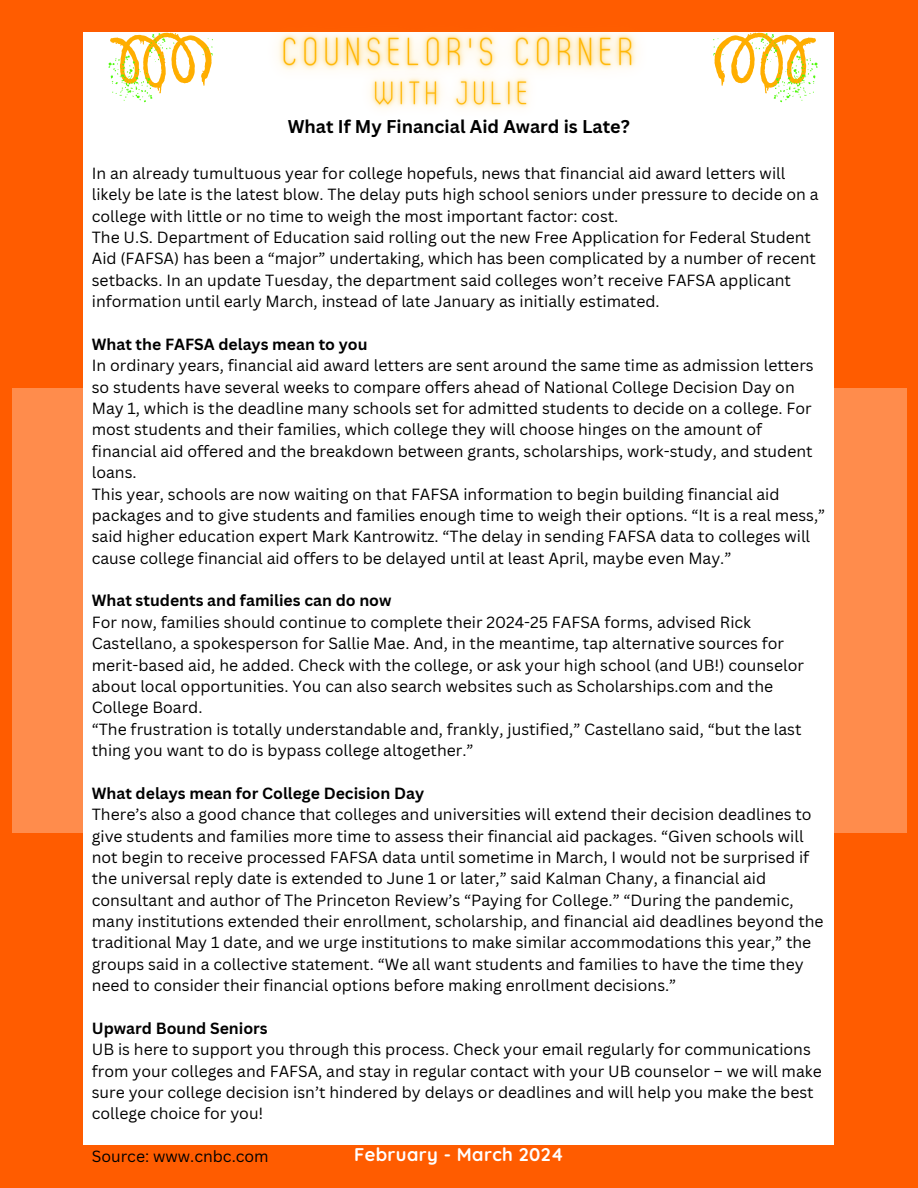
<style>
.page{position:relative;width:918px;height:1188px;background:#ff5c00}
.page>*{position:absolute;margin:0;border:0;box-sizing:border-box;transform-origin:0 0}
.t1{font:700 18.3px "Quicksand";letter-spacing:.02em;color:#fff}
.t2{font:700 18px "Canva Sans";color:#000}
.t3{font:15.75px/21.3px "Canva Sans";color:#000}
.t4{font:700 15.75px "Canva Sans";color:#000}
</style>
<div class="page">
<div style="left:12px;top:389px;width:894px;height:444px;background:#ff8c4c"></div>
<div style="left:84px;top:33px;width:750px;height:1112px;background:#fff"></div>
<img style="left:252px;top:32px;width:421px;height:39px">
<svg style="left:108px;top:33px;width:105px;height:69px"></svg>
<svg style="left:713px;top:33px;width:105px;height:69px"></svg>
<img style="left:348px;top:55px;width:212px;height:54px">
<p class="t2" style="left:288px;top:114px;width:344px">What If My Financial Aid Award is Late?</p>
<p class="t3" style="left:92px;top:162px;width:728px">In an already tumultuous year for college hopefuls, news that financial aid award letters will likely be late is the latest blow. The delay puts high school seniors under pressure to decide on a college with little or no time to weigh the most important factor: cost.</p>
<h3 class="t3" style="left:92px;top:226px;width:726px">The U.S. Department of Education said rolling out the new Free Application for Federal Student Aid (FAFSA) has been a “major” undertaking, which has been complicated by a number of recent setbacks. In an update Tuesday, the department said colleges won’t receive FAFSA applicant information until early March, instead of late January as initially estimated.</h3>
<p class="t4" style="left:92px;top:333px;width:277px">What the FAFSA delays mean to you</p>
<p class="t3" style="left:92px;top:355px;width:723px">In ordinary years, financial aid award letters are sent around the same time as admission letters so students have several weeks to compare offers ahead of National College Decision Day on May 1, which is the deadline many schools set for admitted students to decide on a college. For most students and their families, which college they will choose hinges on the amount of financial aid offered and the breakdown between grants, scholarships, work-study, and student loans.</p>
<p class="t3" style="left:92px;top:483px;width:735px">This year, schools are now waiting on that FAFSA information to begin building financial aid packages and to give students and families enough time to weigh their options. “It is a real mess,” said higher education expert Mark Kantrowitz. “The delay in sending FAFSA data to colleges will cause college financial aid offers to be delayed until at least April, maybe even May.”</p>
<p class="t4" style="left:92px;top:590px;width:301px">What students and families can do now</p>
<p class="t3" style="left:92px;top:611px;width:714px">For now, families should continue to complete their 2024-25 FAFSA forms, advised Rick Castellano, a spokesperson for Sallie Mae. And, in the meantime, tap alternative sources for merit-based aid, he added. Check with the college, or ask your high school (and UB!) counselor about local opportunities. You can also search websites such as Scholarships.com and the College Board.</p>
<p class="t3" style="left:92px;top:718px;width:711px">“The frustration is totally understandable and, frankly, justified,” Castellano said, “but the last thing you want to do is bypass college altogether.”</p>
<p class="t4" style="left:92px;top:782px;width:334px">What delays mean for College Decision Day</p>
<p class="t3" style="left:92px;top:803px;width:733px">There’s also a good chance that colleges and universities will extend their decision deadlines to give students and families more time to assess their financial aid packages. “Given schools will not begin to receive processed FAFSA data until sometime in March, I would not be surprised if the universal reply date is extended to June 1 or later,” said Kalman Chany, a financial aid consultant and author of The Princeton Review’s “Paying for College.” “During the pandemic, many institutions extended their enrollment, scholarship, and financial aid deadlines beyond the traditional May 1 date, and we urge institutions to make similar accommodations this year,” the groups said in a collective statement. “We all want students and families to have the time they need to consider their financial options before making enrollment decisions.”</p>
<p class="t4" style="left:92px;top:1017px;width:177px">Upward Bound Seniors</p>
<p class="t3" style="left:92px;top:1039px;width:731px">UB is here to support you through this process. Check your email regularly for communications from your colleges and FAFSA, and stay in regular contact with your UB counselor – we will make sure your college decision isn’t hindered by delays or deadlines and will help you make the best college choice for you!</p>
<p class="t3" style="left:92px;top:1145px;width:178px">Source: www.cnbc.com</p>
<p class="t1" style="left:354px;top:1143px;width:211px">February - March 2024</p>
</div>
